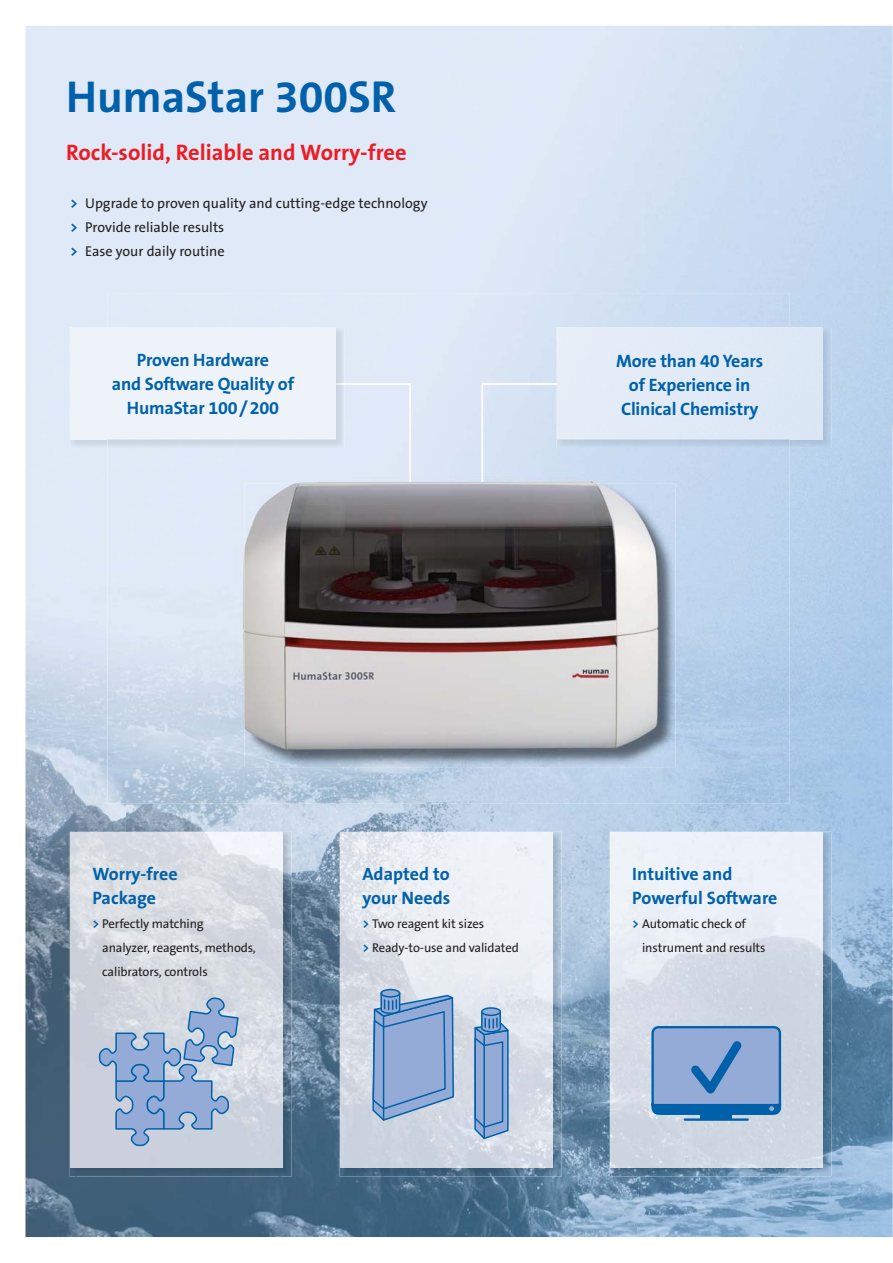
<style>
.page{position:relative;width:893px;height:1263px;background:#fff}
.page>*{position:absolute;margin:0;border:0;box-sizing:border-box;transform-origin:0 0}
.t1{font:700 45px "The Sans B7";color:#0061aa}
.t2{font:700 22.5px "The Sans B7";color:#ed1c24}
.t3{font:700 18px/24px "The Sans B7";letter-spacing:-.01em;color:#0061aa}
.t4{font:14.25px/24px "The Sans B5 Plain";color:#231f20}
.t5{font:12.75px/24px "The Sans B5 Plain";letter-spacing:-.01em;color:#231f20}
.s1{font-family:"The Sans B7";font-weight:700;color:#0061aa}
</style>
<div class="page">
<img style="left:841px;top:26px;width:52px;height:1211px">
<img style="left:26px;top:341px;width:50px;height:896px">
<img style="left:791px;top:341px;width:51px;height:896px">
<img style="left:76px;top:448px;width:51px;height:384px">
<img style="left:740px;top:448px;width:51px;height:384px">
<img style="left:127px;top:804px;width:613px;height:64px">
<img style="left:281px;top:868px;width:101px;height:369px">
<img style="left:536px;top:868px;width:101px;height:369px">
<img style="left:76px;top:1177px;width:205px;height:60px">
<img style="left:382px;top:1177px;width:154px;height:60px">
<img style="left:637px;top:1177px;width:154px;height:60px">
<img style="left:70px;top:832px;width:222px;height:345px">
<img style="left:70px;top:832px;width:213px;height:336px">
<img style="left:340px;top:832px;width:221px;height:345px">
<img style="left:340px;top:832px;width:213px;height:336px">
<img style="left:609px;top:832px;width:222px;height:345px">
<img style="left:610px;top:832px;width:212px;height:336px">
<img style="left:70px;top:327px;width:247px;height:121px">
<div style="left:70px;top:328px;width:247px;height:111px;background:#eef3fa"></div>
<img style="left:580px;top:327px;width:251px;height:121px">
<div style="left:580px;top:328px;width:242px;height:111px;background:#e0e9f6"></div>
<svg style="left:97px;top:997px;width:143px;height:151px"></svg>
<div style="left:481px;top:1007px;width:20px;height:9px;border:2px solid #0061aa;border-radius:50%"></div>
<svg style="left:473px;top:1010px;width:38px;height:130px"></svg>
<hr style="left:483px;top:1035px;width:2px;height:103px;background:#0061aa">
<div style="left:380px;top:989px;width:20px;height:9px;border:2px solid #0061aa;border-radius:50%"></div>
<svg style="left:371px;top:992px;width:86px;height:130px"></svg>
<hr style="left:383px;top:1016px;width:1px;height:104px;background:#0061aa">
<div style="left:653px;top:1027px;width:127px;height:87px;background:#93abd6;border-radius:6px"></div>
<div style="left:651px;top:1026px;width:130px;height:89px;border:2px solid #0061aa;border-radius:6px"></div>
<div style="left:700px;top:1114px;width:32px;height:6px;background:#0061aa"></div>
<hr style="left:685px;top:1118px;width:63px;height:3px;background:#0061aa">
<svg style="left:650px;top:1101px;width:132px;height:15px"></svg>
<svg style="left:691px;top:1041px;width:51px;height:53px"></svg>
<div style="left:873px;top:195px;width:20px;height:231px;background:#bbd4ed"></div>
<img style="left:107px;top:293px;width:683px;height:51px">
<img style="left:317px;top:344px;width:263px;height:139px">
<img style="left:107px;top:446px;width:158px;height:358px">
<div style="left:579px;top:446px;width:211px;height:51px;background:#c5d8ef"></div>
<img style="left:633px;top:497px;width:157px;height:307px">
<img style="left:264px;top:767px;width:369px;height:37px">
<svg style="left:336px;top:383px;width:75px;height:100px"></svg>
<div style="left:138px;top:353px;width:131px;height:13px;background:#eef3fa"></div>
<div style="left:113px;top:377px;width:181px;height:17px;background:#eef3fa"></div>
<img style="left:128px;top:402px;width:109px;height:12px">
<img style="left:239px;top:400px;width:9px;height:17px">
<img style="left:251px;top:402px;width:27px;height:12px">
<svg style="left:482px;top:383px;width:75px;height:100px"></svg>
<div style="left:617px;top:354px;width:146px;height:13px;background:#e2eaf7"></div>
<div style="left:629px;top:378px;width:121px;height:18px;background:#e1eaf7"></div>
<div style="left:622px;top:402px;width:136px;height:18px;background:#e1eaf6"></div>
<img style="left:245px;top:483px;width:430px;height:284px">
<img style="left:409px;top:483px;width:2px;height:61px">
<img style="left:482px;top:483px;width:1px;height:61px">
<p class="t1" style="left:66px;top:77px;width:332px">HumaStar 300SR</p>
<p class="t2" style="left:66px;top:143px;width:342px">Rock-solid, Reliable and Worry-free</p>
<p class="t4" style="left:70px;top:192px;width:359px"><span class="s1">&gt;</span> Upgrade to proven quality and cutting-edge technology <span class="s1">&gt;</span> Provide reliable results<br><span class="s1">&gt;</span> Ease your daily routine</p>
<p class="t3" style="left:112px;top:349px;width:184px;text-align:center">Proven Hardware<br>and Software Quality of<br>HumaStar 100/200</p>
<p class="t3" style="left:616px;top:350px;width:149px;text-align:center">More than 40 Years of Experience in<br>Clinical Chemistry</p>
<p class="t3" style="left:92px;top:863px;width:87px">Worry-free<br>Package</p>
<p class="t5" style="left:102px;top:913px;width:155px;text-indent:-10px"><span class="s1">&gt;</span> Perfectly matching<br>analyzer, reagents, methods, calibrators, controls</p>
<p class="t3" style="left:362px;top:863px;width:89px">Adapted to your Needs</p>
<p class="t5" style="left:362px;top:913px;width:158px"><span class="s1">&gt;</span> Two reagent kit sizes<br><span class="s1">&gt;</span> Ready-to-use and validated</p>
<p class="t3" style="left:632px;top:863px;width:147px">Intuitive and<br>Powerful Software</p>
<p class="t5" style="left:642px;top:913px;width:125px;text-indent:-10px"><span class="s1">&gt;</span> Automatic check of instrument and results</p>
</div>
